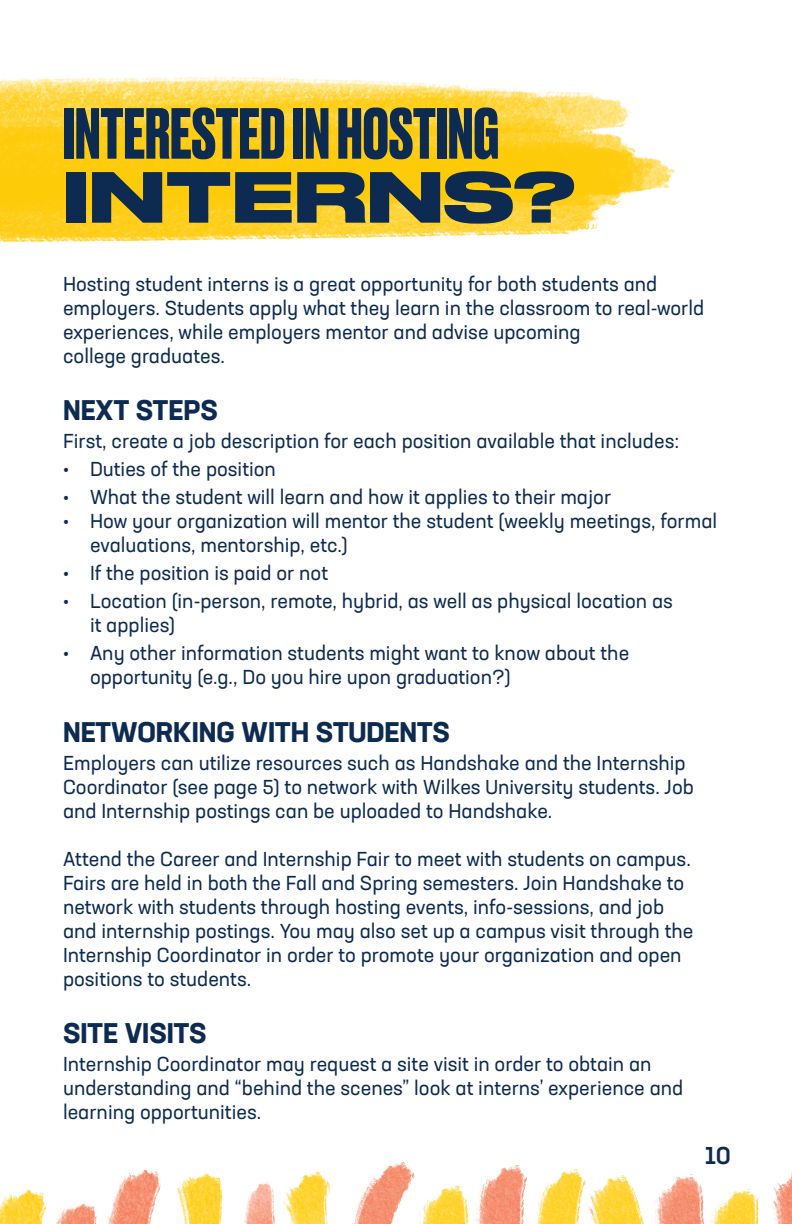
<style>
.page{position:relative;width:792px;height:1224px;background:#fff}
.page>*{position:absolute;margin:0;border:0;box-sizing:border-box;transform-origin:0 0}
.t1{font:700 68px "Druk";color:#0d2b51}
.t2{font:700 68px "Druk Wide";color:#0d2b51}
.t3{font:700 28px "Neusa Next Pro";color:#0d2b51}
.t4{font:500 24px "Neusa Next Pro";color:#0d2b51}
.t5{font:20px/24px "Neusa Next Pro";color:#0d2b51}
</style>
<div class="page">
<img style="left:0;top:76px;width:675px;height:167px">
<img style="left:0;top:1169px;width:223px;height:55px">
<img style="left:244px;top:1162px;width:548px;height:62px">
<h1 class="t1" style="left:63px;top:87px;width:438px">INTERESTED IN HOSTING</h1>
<h1 class="t2" style="left:63px;top:141px;width:514px">INTERNS?</h1>
<p class="t5" style="left:63px;top:271px;width:643px">Hosting student interns is a great opportunity for both students and employers. Students apply what they learn in the classroom to real-world experiences, while employers mentor and advise upcoming<br>college graduates.</p>
<h2 class="t3" style="left:63px;top:392px;width:156px">NEXT STEPS</h2>
<p class="t5" style="left:63px;top:429px;width:618px">First, create a job description for each position available that includes:</p>
<p class="t5" style="left:63px;top:457px;width:214px">• Duties of the position</p>
<p class="t5" style="left:63px;top:485px;width:550px">• What the student will learn and how it applies to their major</p>
<p class="t5" style="left:90px;top:509px;width:629px;text-indent:-27px">• How your organization will mentor the student (weekly meetings, formal evaluations, mentorship, etc.)</p>
<p class="t5" style="left:63px;top:561px;width:267px">• If the position is paid or not</p>
<p class="t5" style="left:90px;top:589px;width:584px;text-indent:-27px">• Location (in-person, remote, hybrid, as well as physical location as it applies)</p>
<p class="t5" style="left:90px;top:641px;width:541px;text-indent:-27px">• Any other information students might want to know about the opportunity (e.g., Do you hire upon graduation?)</p>
<h2 class="t3" style="left:63px;top:714px;width:388px">NETWORKING WITH STUDENTS</h2>
<p class="t5" style="left:63px;top:751px;width:632px">Employers can utilize resources such as Handshake and the Internship<br>Coordinator (see page 5) to network with Wilkes University students. Job and Internship postings can be uploaded to Handshake.</p>
<p class="t5" style="left:63px;top:847px;width:632px">Attend the Career and Internship Fair to meet with students on campus.<br>Fairs are held in both the Fall and Spring semesters. Join Handshake to network with students through hosting events, info-sessions, and job and internship postings. You may also set up a campus visit through the Internship Coordinator in order to promote your organization and open positions to students.</p>
<h2 class="t3" style="left:63px;top:1015px;width:145px">SITE VISITS</h2>
<p class="t5" style="left:63px;top:1052px;width:622px">Internship Coordinator may request a site visit in order to obtain an understanding and “behind the scenes” look at interns’ experience and learning opportunities.</p>
<p class="t4" style="left:705px;top:1140px;width:27px">10</p>
</div>
